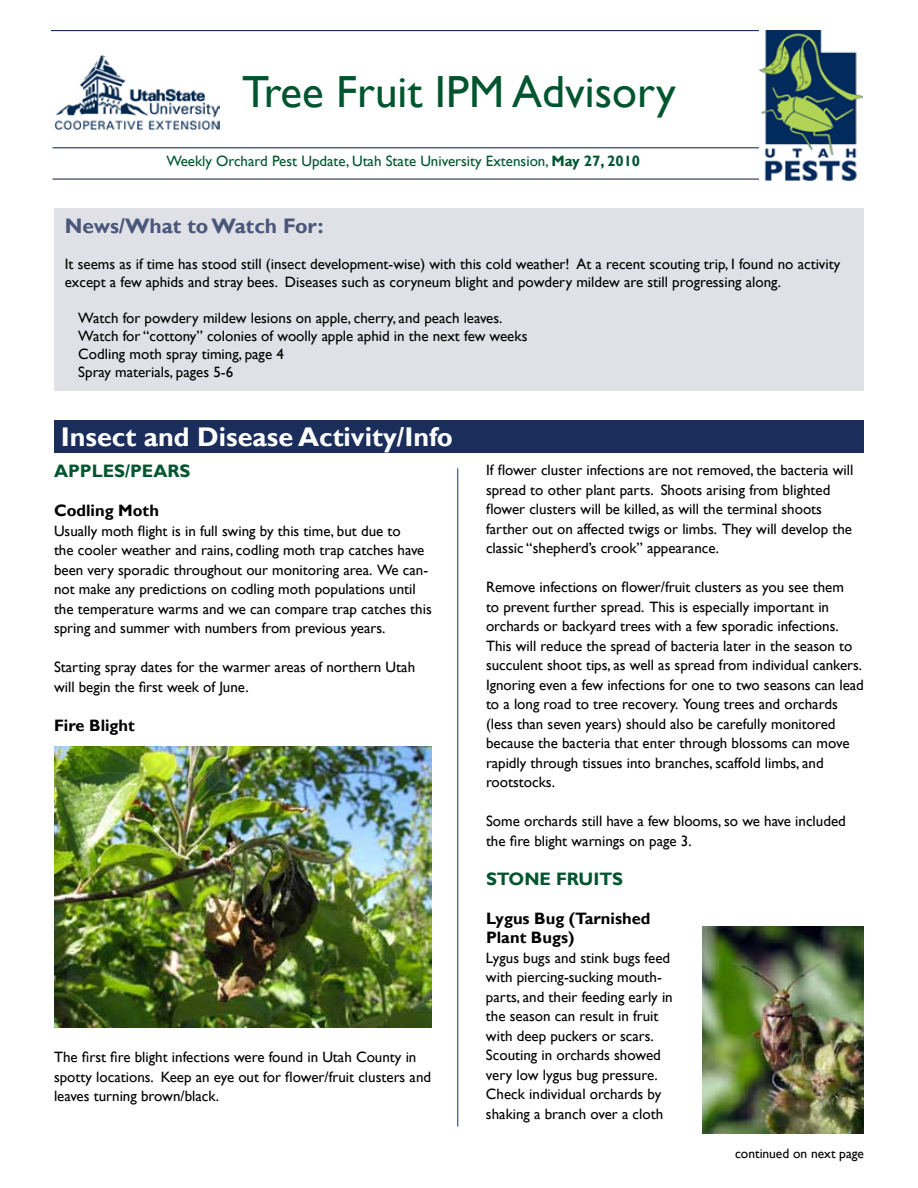
<style>
.page{position:relative;width:918px;height:1188px;background:#fff}
.page>*{position:absolute;margin:0;border:0;box-sizing:border-box;transform-origin:0 0}
.t1{font:45px "Gill Sans";color:#00552f}
.t2{font:700 27px "Gill Sans";color:#fff}
.t3{font:700 21px "Gill Sans";color:#49577b}
.t4{font:700 18px "Gill Sans";color:#00552f}
.t5{font:700 16.5px/19.5px "Gill Sans";color:#000}
.t6{font:15px/19.5px "Gill Sans";color:#000}
.t7{font:15px "Gill Sans";color:#00552f}
.t8{font:13.5px "Gill Sans";color:#000}
.s1{font-weight:700}
</style>
<div class="page">
<hr style="left:52px;top:148px;width:711px;height:1px;background:#0f173c">
<hr style="left:52px;top:179px;width:711px;height:1px;background:#0f173c">
<img style="left:759px;top:31px;width:103px;height:150px">
<hr style="left:51px;top:30px;width:708px;height:1px;background:#1b2d5a">
<div style="left:54px;top:208px;width:810px;height:182px;background:#e0e1e6"></div>
<div style="left:54px;top:420px;width:810px;height:32px;background:#1b2d5a"></div>
<img style="left:54px;top:55px;width:165px;height:75px">
<hr style="left:457px;top:468px;width:1px;height:658px;background:#1b2d5a">
<img style="left:54px;top:747px;width:378px;height:280px">
<img style="left:702px;top:927px;width:162px;height:207px">
<h1 class="t1" style="left:242px;top:65px;width:435px">Tree Fruit IPM Advisory</h1>
<p class="t7" style="left:166px;top:153px;width:475px">Weekly Orchard Pest Update, Utah State University Extension, <span class="s1">May 27, 2010</span></p>
<h3 class="t3" style="left:65px;top:213px;width:260px">News/What to Watch For:</h3>
<p class="t6" style="left:65px;top:255px;width:777px;line-height:18px">It seems as if time has stood still (insect development-wise) with this cold weather! At a recent scouting trip, I found no activity except a few aphids and stray bees. Diseases such as coryneum blight and powdery mildew are still progressing along.</p>
<p class="t6" style="left:78px;top:309px;width:451px;line-height:18px">Watch for powdery mildew lesions on apple, cherry, and peach leaves.<br>Watch for “cottony” colonies of woolly apple aphid in the next few weeks Codling moth spray timing, page 4<br>Spray materials, pages 5-6</p>
<h2 class="t2" style="left:61px;top:420px;width:394px">Insect and Disease Activity/Info</h2>
<p class="t4" style="left:54px;top:461px;width:138px">APPLES/PEARS</p>
<p class="t5" style="left:54px;top:502px;width:106px">Codling Moth</p>
<p class="t6" style="left:54px;top:521px;width:379px">Usually moth flight is in full swing by this time, but due to<br>the cooler weather and rains, codling moth trap catches have been very sporadic throughout our monitoring area. We can&shy;not make any predictions on codling moth populations until the temperature warms and we can compare trap catches this spring and summer with numbers from previous years.</p>
<p class="t6" style="left:54px;top:658px;width:363px">Starting spray dates for the warmer areas of northern Utah will begin the first week of June.</p>
<p class="t5" style="left:54px;top:716px;width:82px">Fire Blight</p>
<p class="t6" style="left:54px;top:1048px;width:379px">The first fire blight infections were found in Utah County in spotty locations. Keep an eye out for flower/fruit clusters and leaves turning brown/black.</p>
<p class="t6" style="left:486px;top:461px;width:369px">If flower cluster infections are not removed, the bacteria will spread to other plant parts. Shoots arising from blighted flower clusters will be killed, as will the terminal shoots farther out on affected twigs or limbs. They will develop the classic “shepherd’s crook” appearance.</p>
<p class="t6" style="left:486px;top:578px;width:379px">Remove infections on flower/fruit clusters as you see them<br>to prevent further spread. This is especially important in orchards or backyard trees with a few sporadic infections.<br>This will reduce the spread of bacteria later in the season to succulent shoot tips, as well as spread from individual cankers.<br>Ignoring even a few infections for one to two seasons can lead to a long road to tree recovery. Young trees and orchards (less than seven years) should also be carefully monitored because the bacteria that enter through blossoms can move rapidly through tissues into branches, scaffold limbs, and rootstocks.</p>
<p class="t6" style="left:486px;top:812px;width:361px">Some orchards still have a few blooms, so we have included the fire blight warnings on page 3.</p>
<p class="t4" style="left:486px;top:868px;width:139px">STONE FRUITS</p>
<p class="t5" style="left:486px;top:909px;width:166px">Lygus Bug (Tarnished<br>Plant Bugs)</p>
<p class="t6" style="left:486px;top:948px;width:188px">Lygus bugs and stink bugs feed with piercing-sucking mouth&shy;parts, and their feeding early in the season can result in fruit with deep puckers or scars.<br>Scouting in orchards showed very low lygus bug pressure.<br>Check individual orchards by shaking a branch over a cloth</p>
<p class="t8" style="left:735px;top:1146px;width:130px">continued on next page</p>
</div>
